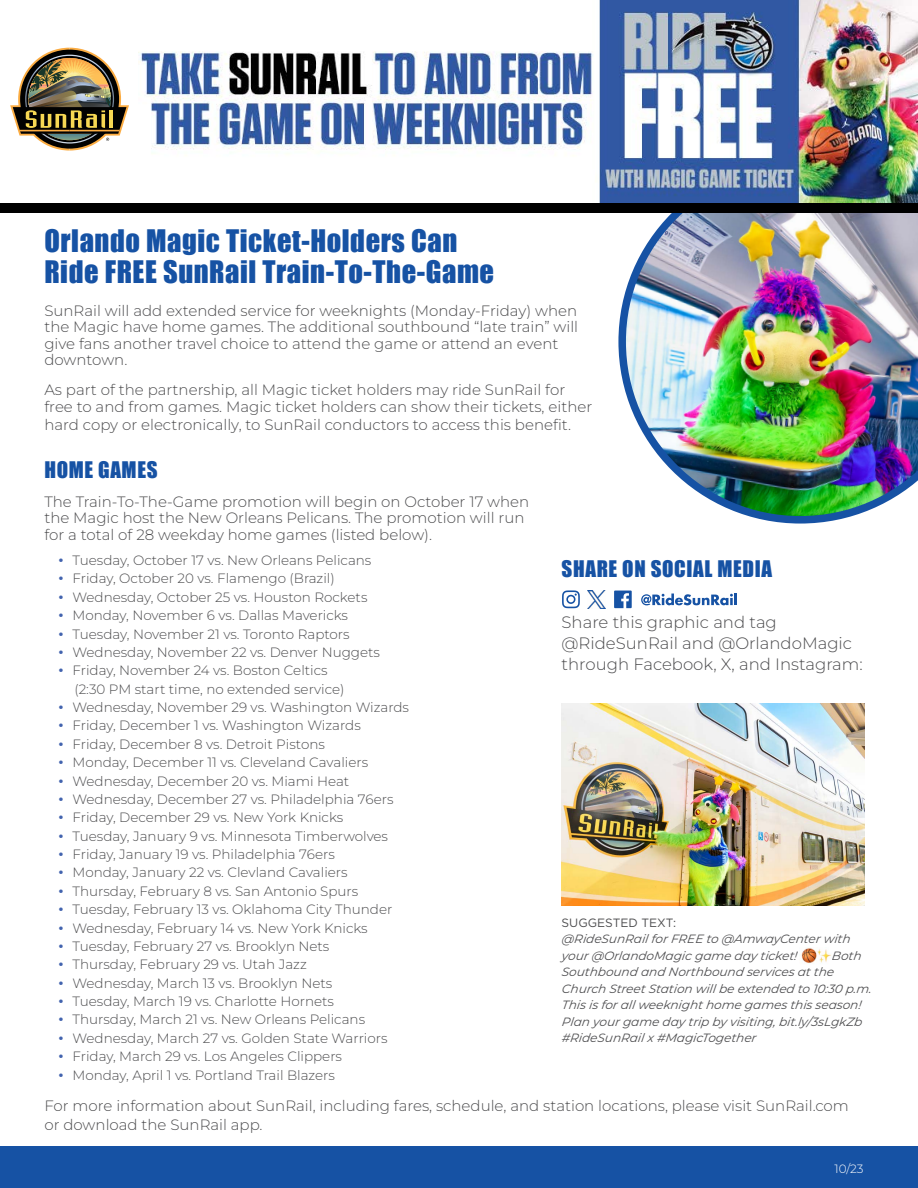
<style>
.page{position:relative;width:918px;height:1188px;background:#fff}
.page>*{position:absolute;margin:0;border:0;box-sizing:border-box;transform-origin:0 0}
.t1{font:28.5px/31.5px "Impact";letter-spacing:.02em;color:#1652a4}
.t2{font:21px "Impact";letter-spacing:.03em;color:#1652a4}
.t3{font:100 16.5px/21px "Montserrat";color:#4d4d4f}
.t4{font:100 15px/16.5px "Montserrat";color:#4d4d4f}
.t5{font:100 13.5px/18.3px "Montserrat";color:#4d4d4f}
.t6{font:italic 12px/16.5px "Montserrat";letter-spacing:-.01em;color:#4d4d4f}
.t7{font:12px "Gotham";color:#4d4d4f}
.t8{font:100 12px "Montserrat";color:#fff}
.s1{font-family:"Gotham";font-weight:400;color:#4263ae}
</style>
<div class="page">
<img style="left:618px;top:213px;width:300px;height:311px">
<div style="left:0;top:0;width:918px;height:213px;background:#000"></div>
<div style="left:0;top:0;width:918px;height:203px;background:#fff"></div>
<img style="left:139px;top:0;width:779px;height:203px">
<svg style="left:614px;top:591px;width:18px;height:17px"></svg>
<svg style="left:641px;top:594px;width:96px;height:11px"></svg>
<svg style="left:562px;top:590px;width:18px;height:18px"></svg>
<img style="left:562px;top:704px;width:302px;height:201px">
<div style="left:0;top:1147px;width:918px;height:41px;background:#1652a4"></div>
<img style="left:10px;top:48px;width:119px;height:103px">
<img style="left:588px;top:591px;width:17px;height:17px">
<img style="left:801px;top:947px;width:30px;height:17px">
<h1 class="t1" style="left:44px;top:224px;width:451px">Orlando Magic Ticket-Holders Can<br>Ride FREE SunRail Train-To-The-Game</h1>
<p class="t4" style="left:44px;top:302px;width:535px">SunRail will add extended service for weeknights (Monday-Friday) when the Magic have home games. The additional southbound “late train” will give fans another travel choice to attend the game or attend an event downtown.</p>
<p class="t4" style="left:44px;top:381px;width:549px">As part of the partnership, all Magic ticket holders may ride SunRail for free to and from games. Magic ticket holders can show their tickets, either</p>
<p class="t4" style="left:44px;top:416px;width:528px">hard copy or electronically, to SunRail conductors to access this benefit.</p>
<h2 class="t2" style="left:44px;top:453px;width:115px">HOME GAMES</h2>
<p class="t4" style="left:44px;top:493px;width:486px">The Train-To-The-Game promotion will begin on October 17 when the Magic host the New Orleans Pelicans. The promotion will run for a total of 28 weekday home games (listed below).</p>
<p class="t5" style="left:58px;top:551px;width:315px"><span class="s1">•</span> Tuesday, October 17 vs. New Orleans Pelicans</p>
<p class="t5" style="left:58px;top:569px;width:278px"><span class="s1">•</span> Friday, October 20 vs. Flamengo (Brazil)</p>
<p class="t5" style="left:58px;top:588px;width:311px"><span class="s1">•</span> Wednesday, October 25 vs. Houston Rockets</p>
<p class="t5" style="left:58px;top:606px;width:292px"><span class="s1">•</span> Monday, November 6 vs. Dallas Mavericks</p>
<p class="t5" style="left:58px;top:624px;width:293px"><span class="s1">•</span> Tuesday, November 21 vs. Toronto Raptors</p>
<p class="t5" style="left:58px;top:643px;width:324px"><span class="s1">•</span> Wednesday, November 22 vs. Denver Nuggets</p>
<p class="t5" style="left:74px;top:661px;width:272px;text-indent:-16px"><span class="s1">•</span> Friday, November 24 vs. Boston Celtics (2:30 PM start time, no extended service)</p>
<p class="t5" style="left:58px;top:698px;width:353px"><span class="s1">•</span> Wednesday, November 29 vs. Washington Wizards</p>
<p class="t5" style="left:58px;top:716px;width:304px"><span class="s1">•</span> Friday, December 1 vs. Washington Wizards</p>
<p class="t5" style="left:58px;top:735px;width:269px"><span class="s1">•</span> Friday, December 8 vs. Detroit Pistons</p>
<p class="t5" style="left:58px;top:753px;width:312px"><span class="s1">•</span> Monday, December 11 vs. Cleveland Cavaliers</p>
<p class="t5" style="left:58px;top:771px;width:293px"><span class="s1">•</span> Wednesday, December 20 vs. Miami Heat</p>
<p class="t5" style="left:58px;top:790px;width:337px"><span class="s1">•</span> Wednesday, December 27 vs. Philadelphia 76ers</p>
<p class="t5" style="left:58px;top:808px;width:287px"><span class="s1">•</span> Friday, December 29 vs. New York Knicks</p>
<p class="t5" style="left:58px;top:826px;width:332px"><span class="s1">•</span> Tuesday, January 9 vs. Minnesota Timberwolves</p>
<p class="t5" style="left:58px;top:845px;width:279px"><span class="s1">•</span> Friday, January 19 vs. Philadelphia 76ers</p>
<p class="t5" style="left:58px;top:863px;width:291px"><span class="s1">•</span> Monday, January 22 vs. Clevland Cavaliers</p>
<p class="t5" style="left:58px;top:882px;width:302px"><span class="s1">•</span> Thursday, February 8 vs. San Antonio Spurs</p>
<p class="t5" style="left:58px;top:900px;width:336px"><span class="s1">•</span> Tuesday, February 13 vs. Oklahoma City Thunder</p>
<p class="t5" style="left:58px;top:918px;width:311px"><span class="s1">•</span> Wednesday, February 14 vs. New York Knicks</p>
<p class="t5" style="left:58px;top:937px;width:273px"><span class="s1">•</span> Tuesday, February 27 vs. Brooklyn Nets</p>
<p class="t5" style="left:58px;top:955px;width:250px"><span class="s1">•</span> Thursday, February 29 vs. Utah Jazz</p>
<p class="t5" style="left:58px;top:973px;width:276px"><span class="s1">•</span> Wednesday, March 13 vs. Brooklyn Nets</p>
<p class="t5" style="left:58px;top:992px;width:278px"><span class="s1">•</span> Tuesday, March 19 vs. Charlotte Hornets</p>
<p class="t5" style="left:58px;top:1010px;width:309px"><span class="s1">•</span> Thursday, March 21 vs. New Orleans Pelicans</p>
<p class="t5" style="left:58px;top:1029px;width:331px"><span class="s1">•</span> Wednesday, March 27 vs. Golden State Warriors</p>
<p class="t5" style="left:58px;top:1047px;width:286px"><span class="s1">•</span> Friday, March 29 vs. Los Angeles Clippers</p>
<p class="t5" style="left:58px;top:1065px;width:279px"><span class="s1">•</span> Monday, April 1 vs. Portland Trail Blazers</p>
<p class="t4" style="left:44px;top:1095px;width:806px;line-height:19.5px">For more information about SunRail, including fares, schedule, and station locations, please visit SunRail.com or download the SunRail app.</p>
<h2 class="t2" style="left:562px;top:552px;width:212px">SHARE ON SOCIAL MEDIA</h2>
<p class="t3" style="left:562px;top:611px;width:303px">Share this graphic and tag @RideSunRail and @OrlandoMagic through Facebook, X, and Instagram:</p>
<p class="t7" style="left:562px;top:915px;width:116px">SUGGESTED TEXT:</p>
<p class="t6" style="left:562px;top:930px;width:292px">@RideSunRail for FREE to @A mwayCenter with your @OrlandoMagic game day ticket!</p>
<p class="t6" style="left:562px;top:947px;width:313px;text-indent:270px">Both Southbound and Northbound services at the Church Street Station will be extended to 10:30 p.m.<br>This is for all weeknight home games this season!<br>Plan your game day trip by visiting, bit.ly/3sLgkZb #RideSunRail x #MagicTogether</p>
<p class="t8" style="left:834px;top:1160px;width:31px">10/23</p>
</div>
